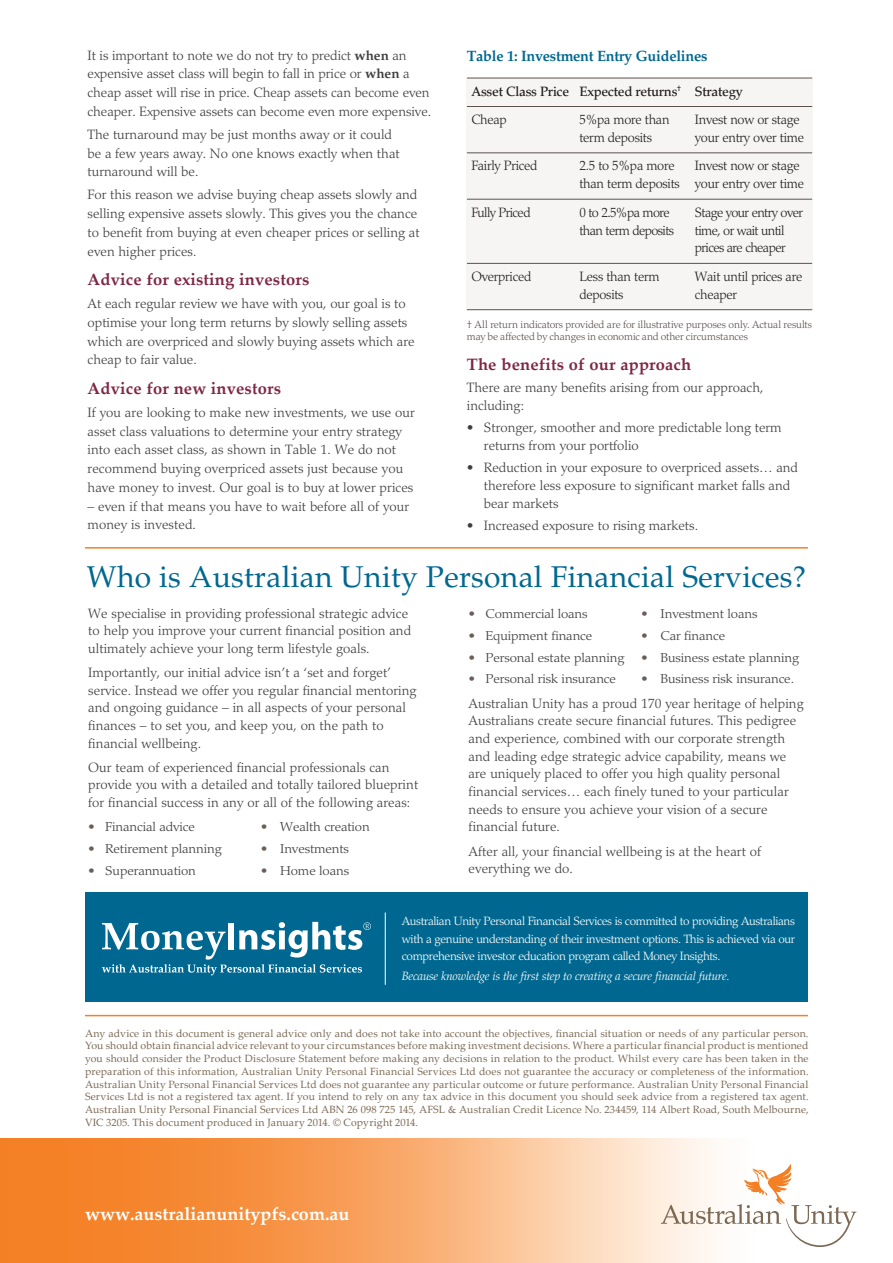
<style>
.page{position:relative;width:893px;height:1263px;background:#fff}
.page>*{position:absolute;margin:0;border:0;box-sizing:border-box;transform-origin:0 0}
._06_Sign_Off_Heading{font:30px "Palatino LT Std";letter-spacing:.01em;color:#006890}
._03_Sub-Heading_leve{font:700 18px "Palatino Linotype";color:#fff}
.New_Sub{font:700 16.5px "Palatino Linotype";letter-spacing:.01em;color:#7e2846}
.Table_2{font:700 15px "Palatino LT Std";letter-spacing:-.02em;color:#006890}
.Body_Palatino{font:300 13.5px/18.8px "Palatino LT Std";color:#3e3e3f}
.Body_New{font:300 13.5px/17.7px "Palatino LT Std";letter-spacing:.005em;color:#3e3e3f}
.Table_2-2{font:300 13.5px/17.9px "Palatino LT Std";letter-spacing:-.02em;color:#231f20}
.Table_2-3{font:300 13.5px/17.9px "Palatino LT Std";letter-spacing:-.045em;color:#231f20}
.Table_2-4{font:500 13.5px "Palatino LT Std";letter-spacing:-.02em;color:#231f20}
.Body_New-2{font:300 12.9px "Palatino LT Std";letter-spacing:-.01em;color:#3e3e3f;scale:1.05 1}
.Body_New-3{font:300 12px/17.7px "Palatino LT Std";letter-spacing:-.03em;color:#fff;text-align:justify}
.Body_New-4{font:italic 300 12px "Palatino LT Std";letter-spacing:-.01em;color:#fff}
.Disclaimer_revis{font:10.5px/12.8px "Palatino Linotype";letter-spacing:.01em;color:#7c6954;text-align:justify}
.Disclaimer_revis-2{font:300 10.5px/12px "Palatino LT Std";letter-spacing:-.01em;color:#5d514e}
.s1{font-weight:700}
.s2{color:#6a5e5b}
</style>
<div class="page">
<div style="left:466px;top:79px;width:346px;height:231px;background:#f7f5f3"></div>
<hr style="left:467px;top:78px;width:345px;height:1px;background:#5d514e">
<hr style="left:467px;top:106px;width:345px;height:1px;background:#5d514e">
<hr style="left:467px;top:152px;width:345px;height:1px;background:#5d514e">
<hr style="left:467px;top:199px;width:345px;height:1px;background:#5d514e">
<hr style="left:467px;top:263px;width:345px;height:1px;background:#5d514e">
<hr style="left:467px;top:309px;width:345px;height:1px;background:#5d514e">
<hr style="left:85px;top:1015px;width:723px;height:1px;background:#f48026">
<hr style="left:85px;top:547px;width:723px;height:2px;background:#f48026">
<div style="left:85px;top:893px;width:723px;height:109px;background:#006890"></div>
<svg style="left:102px;top:922px;width:269px;height:53px"></svg>
<hr style="left:385px;top:912px;width:1px;height:73px;background:#fff">
<svg style="left:0;top:1138px;width:857px;height:125px;background:#f8ad71"></svg>
<svg style="left:661px;top:1163px;width:195px;height:84px"></svg>
<p class="Body_Palatino" style="left:88px;top:46px;width:345px">It is important to note we do not try to predict <span class="s1">when</span> an expensive asset class will begin to fall in price or <span class="s1">when</span> a cheap asset will rise in price. Cheap assets can become even cheaper. Expensive assets can become even more expensive.</p>
<p class="Body_Palatino" style="left:88px;top:125px;width:314px">The turnaround may be just months away or it could be a few years away. No one knows exactly when that turnaround will be.</p>
<p class="Body_Palatino" style="left:88px;top:186px;width:334px">For this reason we advise buying cheap assets slowly and selling expensive assets slowly. This gives you the chance to benefit from buying at even cheaper prices or selling at even higher prices.</p>
<p class="New_Sub" style="left:88px;top:268px;width:223px">Advice for existing investors</p>
<p class="Body_Palatino" style="left:88px;top:294px;width:329px">At each regular review we have with you, our goal is to optimise your long term returns by slowly selling assets which are overpriced and slowly buying assets which are cheap to fair value.</p>
<p class="New_Sub" style="left:88px;top:376px;width:195px">Advice for new investors</p>
<p class="Body_Palatino" style="left:88px;top:403px;width:329px">If you are looking to make new investments, we use our asset class valuations to determine your entry strategy into each asset class, as shown in Table 1. We do not recommend buying overpriced assets just because you have money to invest. Our goal is to buy at lower prices</p>
<p class="Body_Palatino" style="left:88px;top:497px;width:323px">– even if that means you have to wait before all of your money is invested.</p>
<p class="Table_2" style="left:467px;top:47px;width:242px">Table 1: Investment Entry Guidelines</p>
<p class="Table_2-4" style="left:471px;top:83px;width:273px">Asset Class Price Expected returns<sup>†</sup> Strategy</p>
<p class="Table_2-2" style="left:471px;top:111px;width:37px">Cheap</p>
<p class="Table_2-2" style="left:579px;top:111px;width:92px">5%pa more than</p>
<p class="Table_2-2" style="left:695px;top:111px;width:106px">Invest now or stage</p>
<p class="Table_2-2" style="left:579px;top:129px;width:74px">term deposits</p>
<p class="Table_2-2" style="left:695px;top:129px;width:111px">your entry over time</p>
<p class="Table_2-2" style="left:471px;top:157px;width:68px">Fairly Priced</p>
<p class="Table_2-2" style="left:579px;top:157px;width:97px">2.5 to 5%pa more</p>
<p class="Table_2-2" style="left:579px;top:157px;width:226px;text-indent:115px">Invest now or stage than term deposits your entry over time</p>
<p class="Table_2-3" style="left:471px;top:203px;width:61px">Fully Priced</p>
<p class="Table_2-2" style="left:579px;top:203px;width:92px">0 to 2.5%pa more</p>
<p class="Table_2-3" style="left:695px;top:203px;width:110px">Stage your entry over</p>
<p class="Table_2-3" style="left:579px;top:221px;width:96px">than term deposits</p>
<p class="Table_2-3" style="left:695px;top:221px;width:92px">time, or wait until prices are cheaper</p>
<p class="Table_2-2" style="left:471px;top:268px;width:61px">Overpriced</p>
<p class="Table_2-2" style="left:579px;top:268px;width:82px">Less than term</p>
<p class="Table_2-2" style="left:695px;top:268px;width:109px">Wait until prices are</p>
<p class="Table_2-2" style="left:579px;top:285px;width:46px">deposits</p>
<p class="Table_2-2" style="left:695px;top:285px;width:44px">cheaper</p>
<p class="Disclaimer_revis-2" style="left:467px;top:318px;width:347px">† All return indicators provided are for illustrative purposes only. Actual results may be affected by changes in economic and other circumstances</p>
<p class="New_Sub" style="left:467px;top:353px;width:226px">The benefits of our approach</p>
<p class="Body_Palatino" style="left:467px;top:379px;width:298px;line-height:17.9px">There are many benefits arising from our approach, including:</p>
<p class="Body_Palatino" style="left:484px;top:419px;width:299px;line-height:17.9px;text-indent:-17px">• Stronger, smoother and more predictable long term returns from your portfolio</p>
<p class="Body_Palatino" style="left:484px;top:459px;width:316px;line-height:17.9px;text-indent:-17px">• Reduction in your exposure to overpriced assets… and therefore less exposure to significant market falls and bear markets</p>
<p class="Body_Palatino" style="left:467px;top:516px;width:233px">• Increased exposure to rising markets.</p>
<p class="_06_Sign_Off_Heading" style="left:87px;top:559px;width:721px">Who is Australian Unity Personal Financial Services?</p>
<p class="Body_New" style="left:88px;top:604px;width:325px">We specialise in providing professional strategic advice to help you improve your current financial position and ultimately achieve your long term lifestyle goals.</p>
<p class="Body_New" style="left:88px;top:664px;width:330px">Importantly, our initial advice isn’t a ‘set and forget’ service. Instead we offer you regular financial mentoring and ongoing guidance – in all aspects of your personal finances – to set you, and keep you, on the path to financial wellbeing.</p>
<p class="Body_New" style="left:88px;top:758px;width:331px">Our team of experienced financial professionals can provide you with a detailed and totally tailored blueprint for financial success in any or all of the following areas:</p>
<p class="Body_New-2" style="left:88px;top:819px;width:103px"><span class="s2">•</span> Financial advice</p>
<p class="Body_New-2" style="left:261px;top:819px;width:105px"><span class="s2">•</span> Wealth creation</p>
<p class="Body_New-2" style="left:88px;top:841px;width:129px"><span class="s2">•</span> Retirement planning</p>
<p class="Body_New-2" style="left:261px;top:841px;width:86px"><span class="s2">•</span> Investments</p>
<p class="Body_New-2" style="left:88px;top:863px;width:104px"><span class="s2">•</span> Superannuation</p>
<p class="Body_New-2" style="left:261px;top:863px;width:86px"><span class="s2">•</span> Home loans</p>
<p class="Body_New-2" style="left:469px;top:606px;width:115px"><span class="s2">•</span> Commercial loans</p>
<p class="Body_New-2" style="left:641px;top:606px;width:112px"><span class="s2">•</span> Investment loans</p>
<p class="Body_New-2" style="left:469px;top:628px;width:119px"><span class="s2">•</span> Equipment finance</p>
<p class="Body_New-2" style="left:641px;top:628px;width:82px"><span class="s2">•</span> Car finance</p>
<p class="Body_New-2" style="left:469px;top:650px;width:150px"><span class="s2">•</span> Personal estate planning</p>
<p class="Body_New-2" style="left:641px;top:650px;width:152px"><span class="s2">•</span> Business estate planning</p>
<p class="Body_New-2" style="left:469px;top:671px;width:142px"><span class="s2">•</span> Personal risk insurance</p>
<p class="Body_New-2" style="left:641px;top:671px;width:147px"><span class="s2">•</span> Business risk insurance.</p>
<p class="Body_New" style="left:469px;top:694px;width:337px">Australian Unity has a proud 170 year heritage of helping Australians create secure financial futures. This pedigree and experience, combined with our corporate strength and leading edge strategic advice capability, means we are uniquely placed to offer you high quality personal financial services… each finely tuned to your particular needs to ensure you achieve your vision of a secure financial future.</p>
<p class="Body_New" style="left:469px;top:842px;width:294px">After all, your financial wellbeing is at the heart of everything we do.</p>
<p class="Body_New-3" style="left:402px;top:912px;width:395px">Australian Unity Personal Financial Services is committed to providing Australians with a genuine understanding of their investment options. This is achieved via our comprehensive investor education program called Money Insights.</p>
<p class="Body_New-4" style="left:402px;top:969px;width:329px">Because knowledge is the first step to creating a secure financial future.</p>
<p class="Disclaimer_revis" style="left:85px;top:1026px;width:725px">Any advice in this document is general advice only and does not take into account the objectives, financial situation or needs of any particular person.<br>You should obtain financial advice relevant to your circumstances before making investment decisions. Where a particular financial product is mentioned you should consider the Product Disclosure Statement before making any decisions in relation to the product. Whilst every care has been taken in the preparation of this information, Australian Unity Personal Financial Services Ltd does not guarantee the accuracy or completeness of the information.<br>Australian Unity Personal Financial Services Ltd does not guarantee any particular outcome or future performance. Australian Unity Personal Financial Services Ltd is not a registered tax agent. If you intend to rely on any tax advice in this document you should seek advice from a registered tax agent.<br>Australian Unity Personal Financial Services Ltd ABN 26 098 725 145, AFSL &amp; Australian Credit Licence No. 234459, 114 Albert Road, South Melbourne, VIC 3205. This document produced in January 2014. © Copyright 2014.</p>
<p class="_03_Sub-Heading_leve" style="left:85px;top:1201px;width:266px">www.australianunitypfs.com.au</p>
</div>
